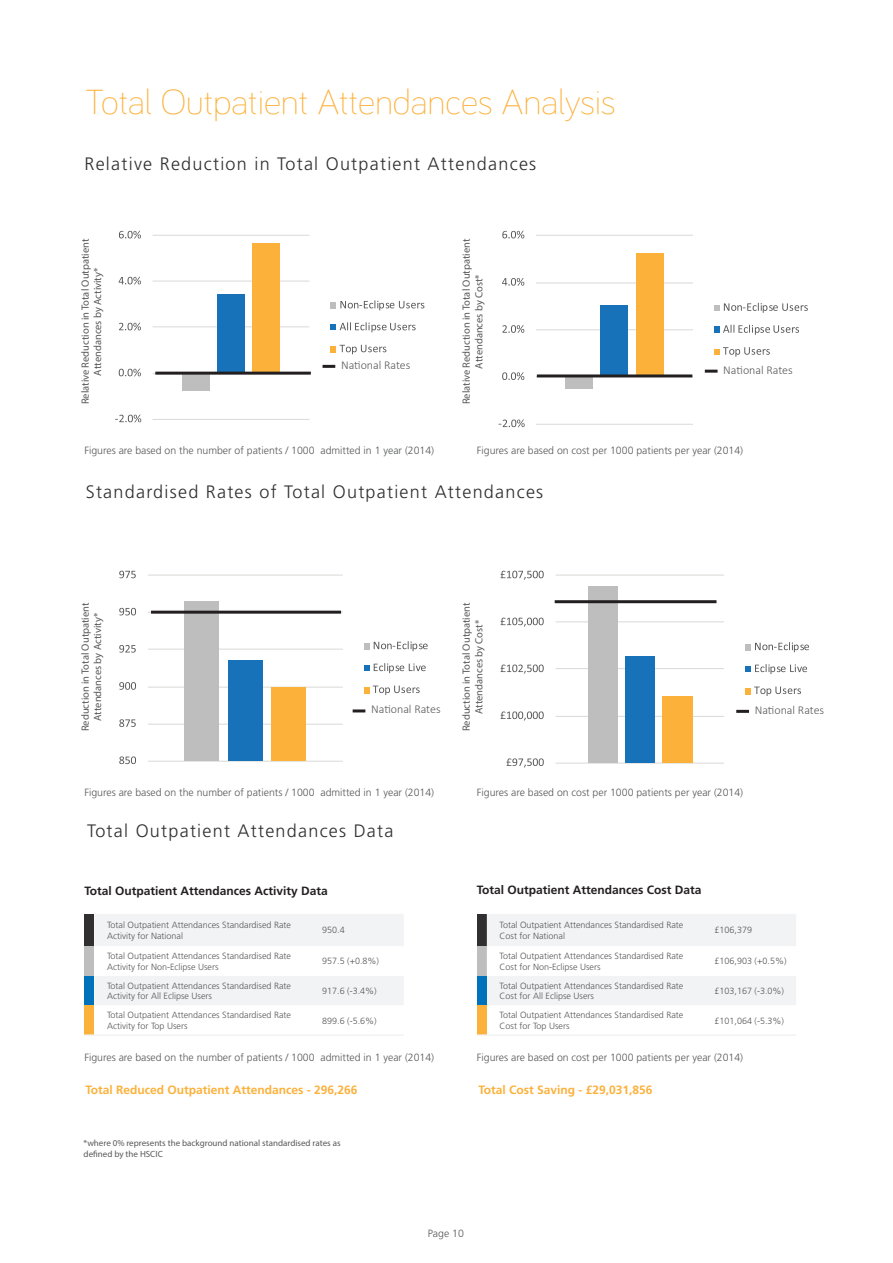
<style>
.page{position:relative;width:893px;height:1263px;background:#fff}
.page>*{position:absolute;margin:0;border:0;box-sizing:border-box;transform-origin:0 0}
.t1{font:300 36px "Bariol";color:#fcb13b}
.t2{font:300 18px "Frutiger LT Std";letter-spacing:.07em;color:#312f30}
.t3{font:700 12px "Frutiger LT Std";color:#231f20}
.t4{font:700 12px "Frutiger LT Std";color:#fcb13b}
.t5{font:300 12px "Calibri";color:#57585a}
.t6{font:300 10.5px "Frutiger LT Std";color:#57585a}
.t7{font:10.5px/12.6px "Myriad Pro";color:#57585a;text-align:center}
.t8{font:300 9px/10.8px "Frutiger LT Std";color:#57585a}
.t9{font:9px/10.8px "Myriad Pro";color:#57585a}
</style>
<div class="page">
<hr style="left:148px;top:761px;width:195px;height:1px;background:#d9d9d8">
<hr style="left:148px;top:724px;width:195px;height:1px;background:#d9d9d8">
<hr style="left:148px;top:687px;width:195px;height:1px;background:#d9d9d8">
<hr style="left:148px;top:649px;width:195px;height:1px;background:#d9d9d8">
<hr style="left:148px;top:612px;width:195px;height:1px;background:#d9d9d8">
<hr style="left:148px;top:575px;width:195px;height:1px;background:#d9d9d8">
<div style="left:184px;top:601px;width:35px;height:160px;background:#bfbebe"></div>
<div style="left:228px;top:660px;width:34px;height:101px;background:#1772ba"></div>
<div style="left:271px;top:688px;width:34px;height:73px;background:#fcb23a"></div>
<svg style="left:119px;top:756px;width:17px;height:8px"></svg>
<svg style="left:119px;top:719px;width:17px;height:8px"></svg>
<svg style="left:119px;top:682px;width:17px;height:8px"></svg>
<svg style="left:119px;top:645px;width:17px;height:8px"></svg>
<svg style="left:119px;top:608px;width:17px;height:7px"></svg>
<svg style="left:119px;top:571px;width:17px;height:7px"></svg>
<div style="left:364px;top:643px;width:6px;height:7px;background:#bfbebe"></div>
<svg style="left:374px;top:641px;width:54px;height:10px"></svg>
<svg style="left:364px;top:663px;width:62px;height:10px"></svg>
<svg style="left:364px;top:685px;width:56px;height:10px"></svg>
<hr style="left:555px;top:763px;width:169px;height:1px;background:#d9d9d8">
<hr style="left:555px;top:716px;width:169px;height:1px;background:#d9d9d8">
<hr style="left:555px;top:668px;width:169px;height:1px;background:#d9d9d8">
<hr style="left:555px;top:621px;width:169px;height:1px;background:#d9d9d8">
<hr style="left:555px;top:575px;width:169px;height:1px;background:#d9d9d8">
<div style="left:588px;top:586px;width:29px;height:177px;background:#bfbebe"></div>
<div style="left:625px;top:656px;width:29px;height:107px;background:#1772ba"></div>
<div style="left:662px;top:696px;width:30px;height:67px;background:#fcb23a"></div>
<svg style="left:506px;top:758px;width:38px;height:9px"></svg>
<svg style="left:501px;top:711px;width:43px;height:10px"></svg>
<svg style="left:501px;top:664px;width:43px;height:10px"></svg>
<svg style="left:501px;top:618px;width:43px;height:9px"></svg>
<svg style="left:501px;top:571px;width:43px;height:9px"></svg>
<div style="left:745px;top:644px;width:6px;height:7px;background:#bfbebe"></div>
<svg style="left:755px;top:642px;width:54px;height:10px"></svg>
<svg style="left:745px;top:664px;width:62px;height:10px"></svg>
<svg style="left:745px;top:686px;width:56px;height:10px"></svg>
<hr style="left:153px;top:419px;width:156px;height:1px;background:#d9d9d8">
<hr style="left:153px;top:373px;width:156px;height:1px;background:#d9d9d8">
<hr style="left:153px;top:326px;width:156px;height:1px;background:#d9d9d8">
<hr style="left:153px;top:281px;width:156px;height:1px;background:#d9d9d8">
<hr style="left:153px;top:235px;width:156px;height:1px;background:#d9d9d8">
<div style="left:182px;top:373px;width:28px;height:18px;background:#bfbebe"></div>
<div style="left:217px;top:294px;width:28px;height:79px;background:#1772ba"></div>
<div style="left:252px;top:244px;width:28px;height:129px;background:#fcb23a"></div>
<svg style="left:115px;top:415px;width:26px;height:7px"></svg>
<svg style="left:119px;top:369px;width:22px;height:7px"></svg>
<svg style="left:119px;top:323px;width:22px;height:7px"></svg>
<svg style="left:119px;top:277px;width:22px;height:7px"></svg>
<svg style="left:119px;top:231px;width:22px;height:8px"></svg>
<div style="left:330px;top:302px;width:6px;height:7px;background:#bfbebe"></div>
<svg style="left:340px;top:300px;width:84px;height:10px"></svg>
<svg style="left:330px;top:322px;width:86px;height:10px"></svg>
<div style="left:330px;top:346px;width:6px;height:7px;background:#fcb23a"></div>
<svg style="left:340px;top:345px;width:46px;height:9px"></svg>
<hr style="left:536px;top:424px;width:157px;height:1px;background:#d9d9d8">
<hr style="left:536px;top:376px;width:157px;height:1px;background:#d9d9d8">
<hr style="left:536px;top:329px;width:157px;height:1px;background:#d9d9d8">
<hr style="left:536px;top:282px;width:157px;height:1px;background:#d9d9d8">
<hr style="left:536px;top:235px;width:157px;height:1px;background:#d9d9d8">
<div style="left:566px;top:377px;width:27px;height:12px;background:#bfbebe"></div>
<div style="left:601px;top:306px;width:27px;height:71px;background:#1772ba"></div>
<div style="left:636px;top:253px;width:27px;height:124px;background:#fcb23a"></div>
<svg style="left:499px;top:419px;width:26px;height:8px"></svg>
<svg style="left:502px;top:372px;width:22px;height:8px"></svg>
<svg style="left:502px;top:325px;width:22px;height:8px"></svg>
<svg style="left:502px;top:278px;width:22px;height:8px"></svg>
<svg style="left:502px;top:231px;width:22px;height:8px"></svg>
<svg style="left:714px;top:303px;width:94px;height:10px"></svg>
<div style="left:714px;top:326px;width:6px;height:7px;background:#1772ba"></div>
<svg style="left:723px;top:325px;width:76px;height:10px"></svg>
<svg style="left:714px;top:347px;width:56px;height:10px"></svg>
<div style="left:84px;top:914px;width:10px;height:32px;background:#312f30"></div>
<div style="left:84px;top:946px;width:10px;height:30px;background:#bfbebe"></div>
<svg style="left:95px;top:914px;width:308px;height:91px"></svg>
<div style="left:84px;top:976px;width:10px;height:29px;background:#0071bb"></div>
<div style="left:84px;top:1005px;width:10px;height:30px;background:#fcb13b"></div>
<div style="left:477px;top:914px;width:10px;height:32px;background:#312f30"></div>
<div style="left:477px;top:946px;width:10px;height:30px;background:#bfbebe"></div>
<svg style="left:487px;top:914px;width:309px;height:91px"></svg>
<div style="left:477px;top:976px;width:10px;height:29px;background:#0071bb"></div>
<div style="left:477px;top:1005px;width:10px;height:30px;background:#fcb13b"></div>
<svg style="left:705px;top:370px;width:13px;height:3px"></svg>
<svg style="left:323px;top:365px;width:12px;height:3px"></svg>
<hr style="left:537px;top:374px;width:155px;height:3px;background:#231f20">
<hr style="left:155px;top:372px;width:156px;height:3px;background:#231f20">
<svg style="left:353px;top:709px;width:12px;height:3px"></svg>
<svg style="left:736px;top:710px;width:13px;height:3px"></svg>
<hr style="left:151px;top:611px;width:190px;height:3px;background:#231f20">
<hr style="left:555px;top:600px;width:161px;height:3px;background:#231f20">
<hr style="left:84px;top:1034px;width:320px;height:2px;background:#f2f3f4">
<hr style="left:477px;top:1034px;width:319px;height:2px;background:#f2f3f4">
<h1 class="t1" style="left:85px;top:78px;width:532px">Total Outpatient Attendances Analysis</h1>
<h2 class="t2" style="left:84px;top:153px;width:453px">Relative Reduction in Total Outpatient Attendances</h2>
<p class="t7" style="left:79px;top:404px;width:167px;rotate:-90deg">Relative Reduction in Total Outpatient<br>Attendances by Activity*</p>
<p class="t7" style="left:460px;top:404px;width:167px;rotate:-90deg">Relative Reduction in Total Outpatient<br>Attendances by Cost*</p>
<h3 class="t5" style="left:341px;top:357px;width:71px">National Rates</h3>
<h3 class="t5" style="left:723px;top:362px;width:71px">National Rates</h3>
<p class="t6" style="left:84px;top:444px;width:351px">Figures are based on the number of patients / 1000 admitted in 1 year (2014)</p>
<p class="t6" style="left:477px;top:444px;width:268px">Figures are based on cost per 1000 patients per year (2014)</p>
<h2 class="t2" style="left:86px;top:482px;width:459px">Standardised Rates of Total Outpatient Attendances</h2>
<p class="t7" style="left:79px;top:731px;width:130px;rotate:-90deg">Reduction in Total Outpatient<br>Attendances by Activity*</p>
<p class="t7" style="left:460px;top:731px;width:130px;rotate:-90deg">Reduction in Total Outpatient<br>Attendances by Cost*</p>
<h3 class="t5" style="left:371px;top:702px;width:71px">National Rates</h3>
<h3 class="t5" style="left:755px;top:702px;width:71px">National Rates</h3>
<p class="t6" style="left:84px;top:786px;width:351px">Figures are based on the number of patients / 1000 admitted in 1 year (2014)</p>
<p class="t6" style="left:477px;top:786px;width:268px">Figures are based on cost per 1000 patients per year (2014)</p>
<h2 class="t2" style="left:87px;top:820px;width:308px">Total Outpatient Attendances Data</h2>
<h3 class="t3" style="left:84px;top:883px;width:245px">Total Outpatient Attendances Activity Data</h3>
<h3 class="t3" style="left:477px;top:882px;width:226px">Total Outpatient Attendances Cost Data</h3>
<p class="t8" style="left:107px;top:920px;width:185px">Total Outpatient Attendances Standardised Rate<br>Activity for National</p>
<p class="t8" style="left:322px;top:925px;width:24px">950.4</p>
<p class="t8" style="left:107px;top:951px;width:185px">Total Outpatient Attendances Standardised Rate<br>Activity for Non-Eclipse Users</p>
<p class="t8" style="left:322px;top:956px;width:58px">957.5 (+0.8%)</p>
<p class="t8" style="left:107px;top:980px;width:185px">Total Outpatient Attendances Standardised Rate<br>Activity for All Eclipse Users</p>
<p class="t8" style="left:322px;top:986px;width:56px">917.6 (-3.4%)</p>
<p class="t8" style="left:107px;top:1010px;width:185px">Total Outpatient Attendances Standardised Rate<br>Activity for Top Users</p>
<p class="t8" style="left:322px;top:1015px;width:56px">899.6 (-5.6%)</p>
<p class="t8" style="left:500px;top:920px;width:185px">Total Outpatient Attendances Standardised Rate<br>Cost for National</p>
<p class="t8" style="left:715px;top:925px;width:39px">£106,379</p>
<p class="t8" style="left:500px;top:951px;width:185px">Total Outpatient Attendances Standardised Rate<br>Cost for Non-Eclipse Users</p>
<p class="t8" style="left:715px;top:956px;width:73px">£106,903 (+0.5%)</p>
<p class="t8" style="left:500px;top:980px;width:185px">Total Outpatient Attendances Standardised Rate<br>Cost for All Eclipse Users</p>
<p class="t8" style="left:715px;top:986px;width:71px">£103,167 (-3.0%)</p>
<p class="t8" style="left:500px;top:1010px;width:185px">Total Outpatient Attendances Standardised Rate<br>Cost for Top Users</p>
<p class="t8" style="left:715px;top:1015px;width:71px">£101,064 (-5.3%)</p>
<p class="t6" style="left:84px;top:1051px;width:351px">Figures are based on the number of patients / 1000 admitted in 1 year (2014)</p>
<p class="t6" style="left:477px;top:1051px;width:268px">Figures are based on cost per 1000 patients per year (2014)</p>
<h3 class="t4" style="left:85px;top:1083px;width:274px">Total Reduced Outpatient Attendances - 296,266</h3>
<p class="t9" style="left:84px;top:1137px;width:259px">*where 0% represents the background national standardised rates as defined by the HSCIC</p>
<h3 class="t4" style="left:478px;top:1083px;width:176px">Total Cost Saving - £29,031,856</h3>
<p class="t6" style="left:428px;top:1227px;width:38px">Page 10</p>
</div>
